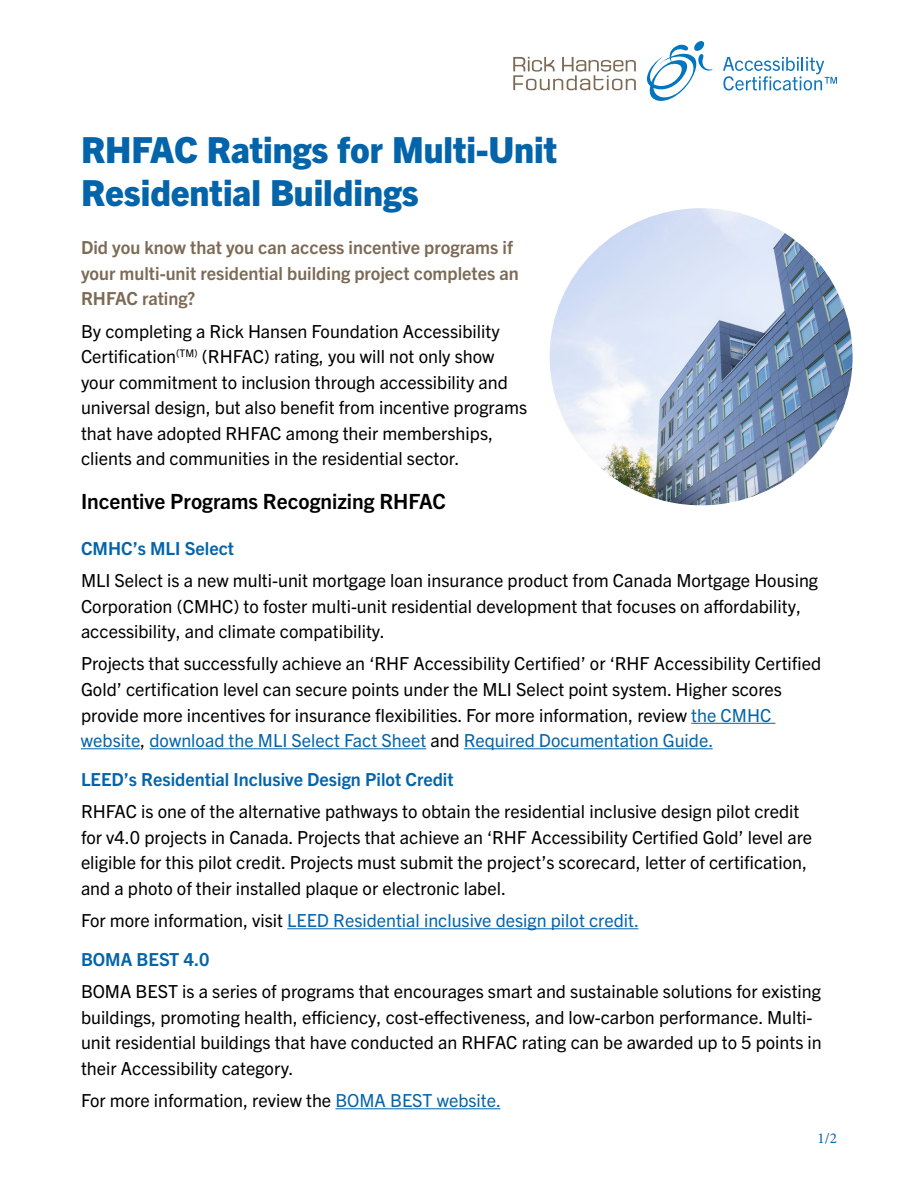
<style>
.page{position:relative;width:918px;height:1188px;background:#fff}
.page>*{position:absolute;margin:0;border:0;box-sizing:border-box;transform-origin:0 0}
.Heading_1{font:800 36px/43.5px "Trade Gothic Next LT Pro";color:#0364aa}
.Heading_2{font:700 21px "Trade Gothic Next LT Pro";color:#000}
.BODY{font:18px/25.5px "Trade Gothic Next LT Pro";color:#000}
.BODY-2{font:700 18px/25.5px "Trade Gothic Next LT Pro";color:#7c6a55}
.Heading_4{font:700 18px "Trade Gothic Next LT Pro";color:#0364aa}
.BODY-3{font:18px "Trade Gothic Next LT Pro";color:#0364aa}
.t1{font:15px "Minion Pro";color:#0364aa}
.s1{color:#0364aa}
.s2{color:#000}
</style>
<div class="page">
<svg style="left:513px;top:57px;width:123px;height:33px"></svg>
<svg style="left:647px;top:41px;width:65px;height:60px"></svg>
<svg style="left:723px;top:57px;width:114px;height:34px"></svg>
<img style="left:550px;top:208px;width:303px;height:297px">
<hr style="left:691px;top:723px;width:84px;height:1px;background:#0364aa">
<hr style="left:81px;top:748px;width:59px;height:1px;background:#0364aa">
<hr style="left:150px;top:748px;width:276px;height:1px;background:#0364aa">
<hr style="left:464px;top:748px;width:249px;height:1px;background:#0364aa">
<hr style="left:287px;top:928px;width:351px;height:1px;background:#0364aa">
<hr style="left:335px;top:1108px;width:165px;height:1px;background:#0364aa">
<h1 class="Heading_1" style="left:81px;top:126px;width:478px">RHFAC Ratings for Multi-Unit<br>Residential Buildings</h1>
<p class="BODY-2" style="left:81px;top:234px;width:439px">Did you know that you can access incentive programs if your multi-unit residential building project completes an<br>RHFAC rating?</p>
<p class="BODY" style="left:81px;top:317px;width:448px">By completing a Rick Hansen Foundation Accessibility Certification<sup>(TM)</sup> (RHFAC) rating, you will not only show your commitment to inclusion through accessibility and universal design, but also benefit from incentive programs that have adopted RHFAC among their memberships, clients and communities in the residential sector.</p>
<h2 class="Heading_2" style="left:81px;top:487px;width:367px">Incentive Programs Recognizing RHFAC</h2>
<h2 class="Heading_4" style="left:81px;top:536px;width:155px">CMHC’s MLI Select</h2>
<p class="BODY" style="left:81px;top:567px;width:739px">MLI Select is a new multi-unit mortgage loan insurance product from Canada Mortgage Housing<br>Corporation (CMHC) to foster multi-unit residential development that focuses on affordability, accessibility, and climate compatibility.</p>
<p class="BODY" style="left:81px;top:650px;width:742px">Projects that successfully achieve an ‘RHF Accessibility Certified’ or ‘RHF Accessibility Certified Gold’ certification level can secure points under the MLI Select point system. Higher scores provide more incentives for insurance flexibilities. For more information, review <span class="s1">the CMHC website</span>, <span class="s1">download the MLI Select Fact Sheet</span> and <span class="s1">Required Documentation Guide.</span></p>
<h2 class="Heading_4" style="left:81px;top:767px;width:374px">LEED’s Residential Inclusive Design Pilot Credit</h2>
<p class="BODY" style="left:81px;top:798px;width:733px">RHFAC is one of the alternative pathways to obtain the residential inclusive design pilot credit for v4.0 projects in Canada. Projects that achieve an ‘RHF Accessibility Certified Gold’ level are eligible for this pilot credit. Projects must submit the project’s scorecard, letter of certification, and a photo of their installed plaque or electronic label.</p>
<p class="BODY-3" style="left:81px;top:908px;width:560px"><span class="s2">For more information, visit</span> LEED Residential inclusive design pilot credit.</p>
<h2 class="Heading_4" style="left:81px;top:947px;width:130px">BOMA BEST 4.0</h2>
<p class="BODY" style="left:81px;top:978px;width:742px">BOMA BEST is a series of programs that encourages smart and sustainable solutions for existing buildings, promoting health, efficiency, cost-effectiveness, and low-carbon performance. Multi&shy;unit residential buildings that have conducted an RHFAC rating can be awarded up to 5 points in their Accessibility category.</p>
<p class="BODY" style="left:81px;top:1087px;width:422px">For more information, review the <span class="s1">BOMA BEST website.</span></p>
<p class="t1" style="left:818px;top:1128px;width:21px">1/2</p>
</div>
